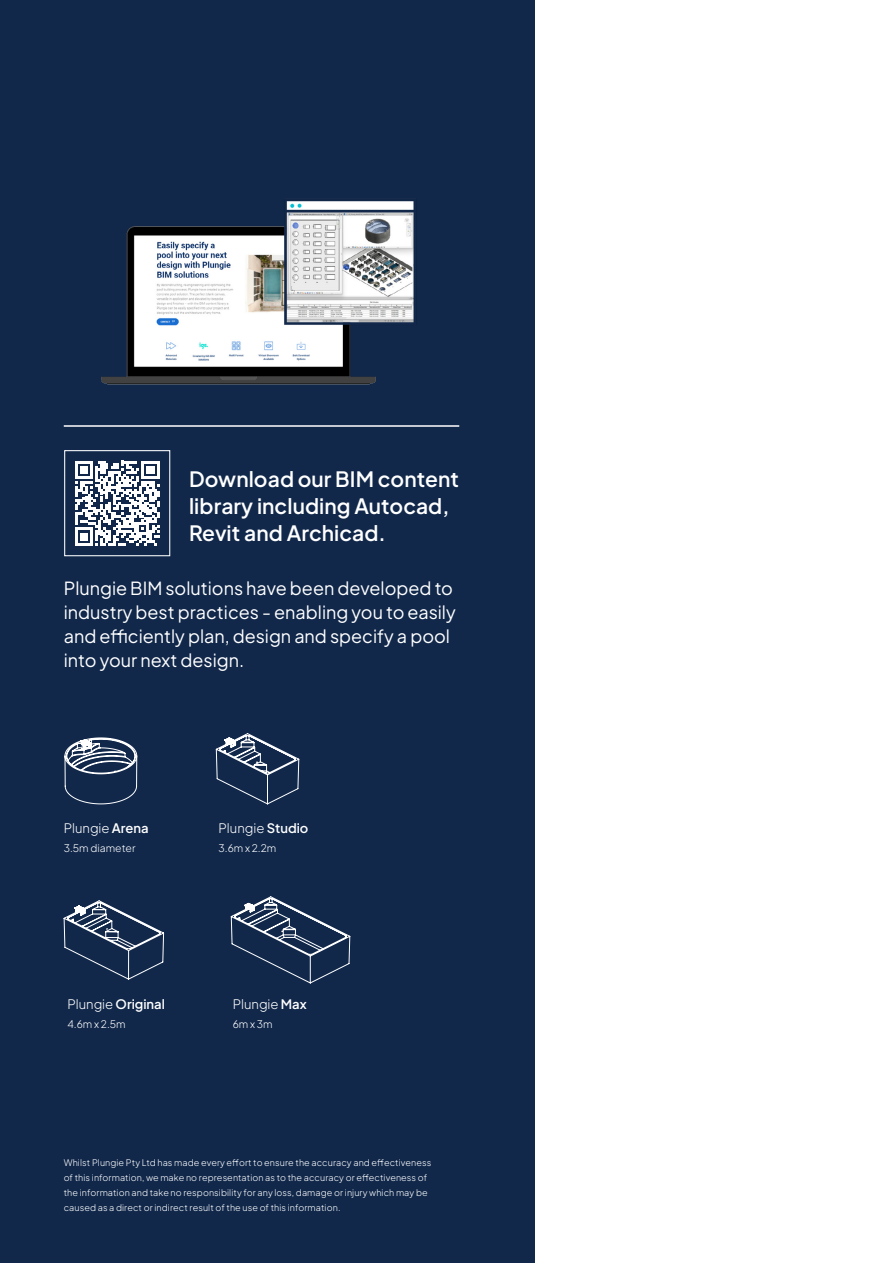
<style>
.page{position:relative;width:893px;height:1263px;background:#fff}
.page>*{position:absolute;margin:0;border:0;box-sizing:border-box;transform-origin:0 0}
.t1{font:600 21px/27px "Plus Jakarta Sans";letter-spacing:.005em;color:#fff}
.t2{font:18px/24px "Plus Jakarta Sans";color:#fff}
.t3{font:300 13.05px "Plus Jakarta Sans";color:#fff}
.t4{font:600 13.05px "Plus Jakarta Sans";color:#fff}
.t5{font:300 10.35px "Plus Jakarta Sans";color:#fff}
.t6{font:300 9px/15px "Plus Jakarta Sans";letter-spacing:.01em;color:#fff}
.s1{font-weight:600}
.s2{font-weight:300}
</style>
<div class="page">
<div style="left:0;top:0;width:534px;height:1263px;background:#11284b"></div>
<hr style="left:64px;top:425px;width:395px;height:2px;background:#fff">
<img style="left:101px;top:201px;width:313px;height:184px">
<svg style="left:64px;top:737px;width:73px;height:68px"></svg>
<svg style="left:215px;top:733px;width:85px;height:72px"></svg>
<svg style="left:63px;top:900px;width:101px;height:80px"></svg>
<svg style="left:230px;top:896px;width:121px;height:88px"></svg>
<svg style="left:75px;top:461px;width:84px;height:84px"></svg>
<div style="left:64px;top:450px;width:106px;height:106px;border:1px solid #fff"></div>
<h1 class="t1" style="left:189px;top:464px;width:271px">Download our BIM content library including Autocad,<br>Revit and Archicad.</h1>
<h2 class="t2" style="left:64px;top:574px;width:393px">Plungie BIM solutions have been developed to industry best practices - enabling you to easily and efficiently plan, design and specify a pool into your next design.</h2>
<h3 class="t3" style="left:64px;top:817px;width:86px">Plungie <span class="s1">Arena</span></h3>
<p class="t5" style="left:64px;top:839px;width:73px">3.5m diameter</p>
<h3 class="t3" style="left:219px;top:817px;width:91px">Plungie <span class="s1">Studio</span></h3>
<p class="t5" style="left:219px;top:839px;width:59px">3.6m x 2.2m</p>
<h3 class="t4" style="left:67px;top:993px;width:99px"><span class="s2">Plungie</span> Original</h3>
<p class="t5" style="left:67px;top:1016px;width:60px">4.6m x 2.5m</p>
<h3 class="t3" style="left:233px;top:993px;width:75px">Plungie <span class="s1">Max</span></h3>
<p class="t5" style="left:233px;top:1016px;width:41px">6m x 3m</p>
<p class="t6" style="left:64px;top:1154px;width:369px">Whilst Plungie Pty Ltd has made every effort to ensure the accuracy and effectiveness of this information, we make no representation as to the accuracy or effectiveness of the information and take no responsibility for any loss, damage or injury which may be caused as a direct or indirect result of the use of this information.</p>
</div>
